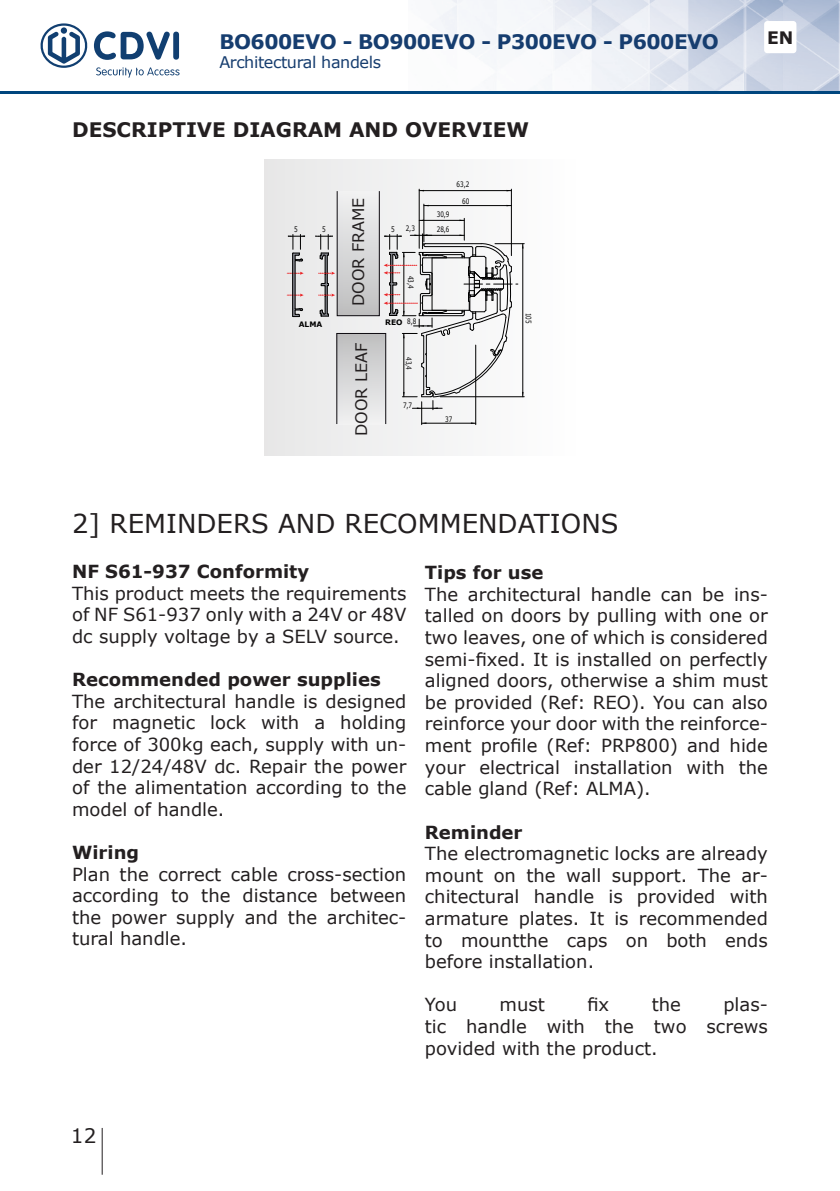
<style>
.page{position:relative;width:840px;height:1191px;background:#fff}
.page>*{position:absolute;margin:0;border:0;box-sizing:border-box;transform-origin:0 0}
.Product_name{font:26px "Verdana";color:#231f20}
.t1{font:700 20px "Verdana";letter-spacing:-.025em;color:#163d6f}
.Product_name-2{font:700 20px "Verdana";color:#231f20}
.t2{font:20px "Verdana";color:#231f20}
.t3{font:18px/21.6px "Verdana";color:#231f20;text-align:justify}
.t4{font:700 18px "Verdana";color:#231f20}
.t5{font:700 17.2px "Verdana";color:#231f20}
.t6{font:16px "Verdana";letter-spacing:-.025em;color:#163d6f}
.Product_name-3{font:16px "Verdana";color:#231f20}
.t7{font:7.6px "Verdana";color:#000;scale:.75 1}
.t8{font:700 7.6px "Verdana";color:#000}
</style>
<div class="page">
<hr style="left:102px;top:1128px;width:1px;height:46px;background:#231f20">
<img style="left:430px;top:0;width:409px;height:91px">
<svg style="left:40px;top:23px;width:48px;height:45px"></svg>
<svg style="left:96px;top:67px;width:83px;height:11px"></svg>
<svg style="left:94px;top:31px;width:76px;height:29px"></svg>
<div style="left:173px;top:32px;width:6px;height:28px;background:#113f71;border-radius:3px"></div>
<hr style="left:0;top:91px;width:839px;height:3px;background:#00467e">
<div style="left:763px;top:21px;width:33px;height:32px;background:#fff;border-radius:3px"></div>
<div style="left:264px;top:159px;width:312px;height:297px;background:#f2f2f3"></div>
<hr style="left:423px;top:204px;width:1px;height:38px;background:#000">
<hr style="left:423px;top:205px;width:88px;height:1px;background:#000">
<hr style="left:510px;top:189px;width:1px;height:67px;background:#000">
<hr style="left:418px;top:189px;width:1px;height:59px;background:#000">
<hr style="left:419px;top:190px;width:92px;height:1px;background:#000">
<hr style="left:494px;top:243px;width:30px;height:1px;background:#000">
<hr style="left:440px;top:396px;width:84px;height:1px;background:#000">
<div style="left:337px;top:191px;width:42px;height:125px;background:linear-gradient(to bottom,#f1f2f3,#bebfc0)"></div>
<div style="left:336px;top:333px;width:49px;height:91px;background:linear-gradient(to bottom,#bebebf,#f1f1f2)"></div>
<div style="left:336px;top:333px;width:50px;height:91px;border:1px solid #0e0b10"></div>
<svg style="left:383px;top:218px;width:140px;height:206px"></svg>
<svg style="left:315px;top:234px;width:20px;height:83px"></svg>
<svg style="left:287px;top:234px;width:18px;height:83px"></svg>
<p class="t1" style="left:219px;top:27px;width:501px">BO600EVO - BO900EVO - P300EVO - P600EVO</p>
<p class="t5" style="left:766px;top:25px;width:28px">EN</p>
<p class="t6" style="left:219px;top:51px;width:163px">Architectural handels</p>
<p class="Product_name-2" style="left:72px;top:116px;width:458px">DESCRIPTIVE DIAGRAM AND OVERVIEW</p>
<p class="t7" style="left:456px;top:179px;width:19px">63,2</p>
<p class="Product_name-3" style="left:347px;top:306px;width:110px;rotate:-90deg">DOOR FRAME</p>
<p class="Product_name-3" style="left:350px;top:436px;width:94px;rotate:-90deg">DOOR LEAF</p>
<p class="t7" style="left:436px;top:210px;width:19px">30,9</p>
<p class="t7" style="left:405px;top:223px;width:14px">2,3</p>
<p class="t7" style="left:436px;top:225px;width:19px">28,6</p>
<p class="t7" style="left:294px;top:224px;width:6px">5</p>
<p class="t7" style="left:322px;top:224px;width:6px">5</p>
<p class="t7" style="left:391px;top:224px;width:6px">5</p>
<p class="t7" style="left:415px;top:276px;width:19px;rotate:90deg">43,4</p>
<p class="t7" style="left:407px;top:316px;width:14px">8,8</p>
<p class="t8" style="left:298px;top:319px;width:25px">ALMA</p>
<p class="t8" style="left:385px;top:317px;width:19px">REO</p>
<p class="t7" style="left:413px;top:357px;width:19px;rotate:90deg">43,4</p>
<p class="t7" style="left:403px;top:400px;width:14px">7,7</p>
<p class="t7" style="left:445px;top:414px;width:11px">37</p>
<p class="t7" style="left:462px;top:196px;width:11px">60</p>
<p class="t7" style="left:533px;top:312px;width:16px;rotate:90deg">105</p>
<p class="Product_name" style="left:72px;top:506px;width:547px">2] REMINDERS AND RECOMMENDATIONS</p>
<p class="t4" style="left:72px;top:559px;width:238px">NF S61-937 Conformity</p>
<p class="t3" style="left:72px;top:582px;width:335px">This product meets the requirements of NF S61-937 only with a 24V or 48V dc supply voltage by a SELV source.</p>
<p class="t4" style="left:72px;top:667px;width:310px">Recommended power supplies</p>
<p class="t3" style="left:72px;top:690px;width:335px">The architectural handle is designed for magnetic lock with a holding force of 300kg each, supply with un&shy;der 12/24/48V dc. Repair the power of the alimentation according to the model of handle.</p>
<p class="t4" style="left:72px;top:839px;width:68px">Wiring</p>
<p class="t3" style="left:72px;top:863px;width:335px">Plan the correct cable cross-section according to the distance between the power supply and the architec&shy;tural handle.</p>
<p class="t4" style="left:424px;top:560px;width:120px">Tips for use</p>
<p class="t3" style="left:424px;top:583px;width:344px">The architectural handle can be ins&shy;talled on doors by pulling with one or two leaves, one of which is considered semi-fixed. It is installed on perfectly aligned doors, otherwise a shim must be provided (Ref: REO). You can also reinforce your door with the reinforce&shy;ment profile (Ref: PRP800) and hide your electrical installation with the cable gland (Ref: ALMA).</p>
<p class="t4" style="left:424px;top:819px;width:99px">Reminder</p>
<p class="t3" style="left:424px;top:842px;width:344px">The electromagnetic locks are already mount on the wall support. The ar&shy;chitectural handle is provided with armature plates. It is recommended to mountthe caps on both ends before installation.</p>
<p class="t3" style="left:424px;top:993px;width:34px">You</p>
<p class="t3" style="left:499px;top:993px;width:47px">must</p>
<p class="t3" style="left:587px;top:993px;width:23px">fix</p>
<p class="t3" style="left:651px;top:993px;width:31px">the</p>
<p class="t3" style="left:424px;top:993px;width:344px;text-indent:298px">plas&shy;tic handle with the two screws povided with the product.</p>
<p class="t2" style="left:71px;top:1122px;width:27px">12</p>
</div>
